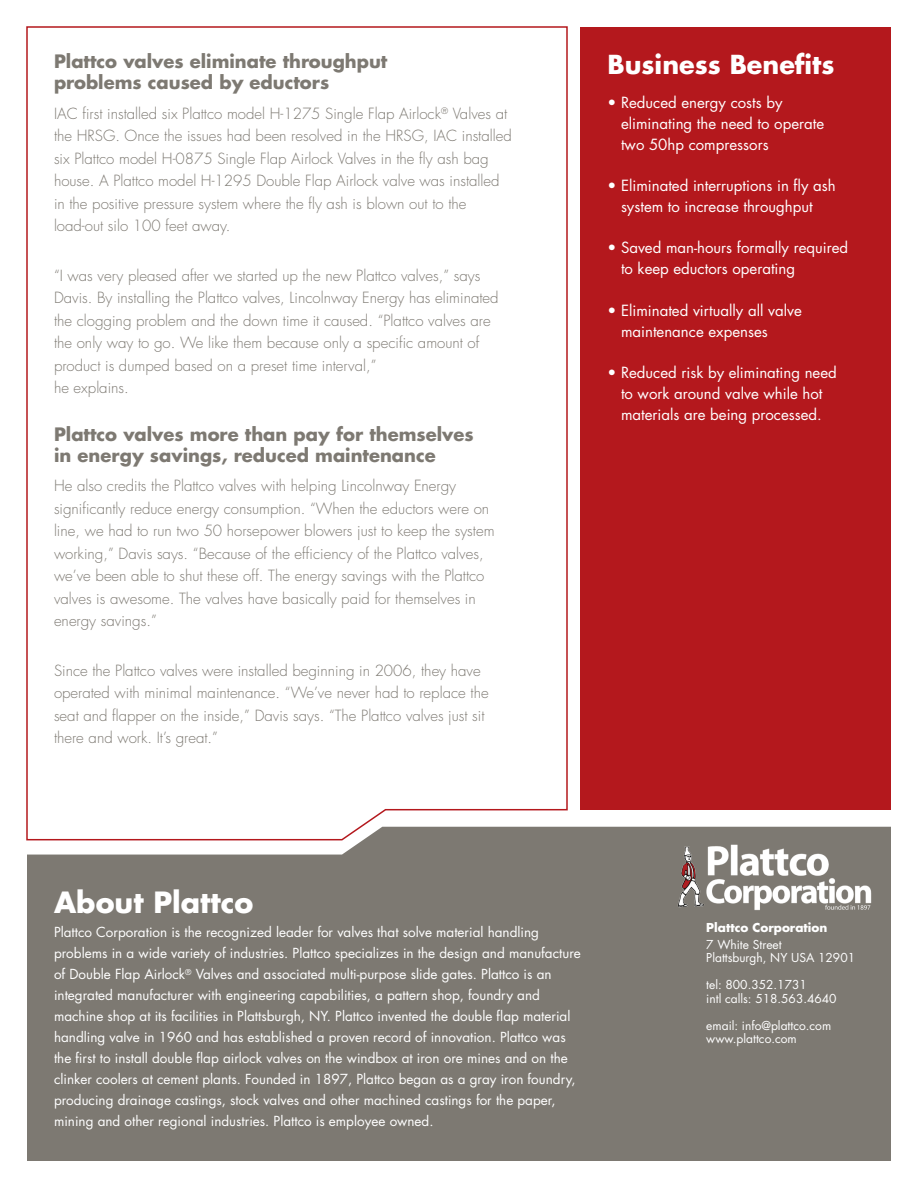
<style>
.page{position:relative;width:918px;height:1188px;background:#fff}
.page>*{position:absolute;margin:0;border:0;box-sizing:border-box;transform-origin:0 0}
.t1{font:700 28.5px "Futura";color:#fff}
.t2{font:700 25.5px "Futura";color:#fff}
.t3{font:700 18px/21px "Futura";color:#7d7972}
.t4{font:300 15px/22.5px "Futura";color:#7d7972}
.t5{font:15px/21px "Futura";color:#fff}
.t6{font:13.5px/21px "Futura";color:#fff}
.t7{font:12px/13.5px "Futura";color:#fff}
.t8{font:700 12px "Futura";color:#fff}
</style>
<div class="page">
<div style="left:27px;top:827px;width:864px;height:334px;background:#7d7972"></div>
<svg style="left:26px;top:26px;width:542px;height:815px"></svg>
<div style="left:580px;top:27px;width:311px;height:783px;background:#b4181d"></div>
<img style="left:676px;top:844px;width:196px;height:68px">
<p class="t3" style="left:54px;top:51px;width:335px">Plattco valves eliminate throughput</p>
<h2 class="t2" style="left:608px;top:47px;width:228px">Business Benefits</h2>
<p class="t3" style="left:54px;top:72px;width:277px">problems caused by eductors</p>
<p class="t4" style="left:54px;top:102px;width:459px">IAC first installed six Plattco model H-1275 Single Flap Airlock<sup>®</sup> Valves at the HRSG. Once the issues had been resolved in the HRSG, IAC installed six Plattco model H-0875 Single Flap Airlock Valves in the fly ash bag house. A Plattco model H-1295 Double Flap Airlock valve was installed in the positive pressure system where the fly ash is blown out to the load-out silo 100 feet away.</p>
<p class="t4" style="left:54px;top:264px;width:446px">“I was very pleased after we started up the new Plattco valves,” says Davis. By installing the Plattco valves, Lincolnway Energy has eliminated the clogging problem and the down time it caused. “Plattco valves are the only way to go. We like them because only a specific amount of product is dumped based on a preset time interval,”<br>he explains.</p>
<p class="t3" style="left:54px;top:423px;width:421px">Plattco valves more than pay for themselves in energy savings, reduced maintenance</p>
<p class="t4" style="left:54px;top:475px;width:442px">He also credits the Plattco valves with helping Lincolnway Energy significantly reduce energy consumption. “When the eductors were on line, we had to run two 50 horsepower blowers just to keep the system working,” Davis says. “Because of the efficiency of the Plattco valves, we’ve been able to shut these off. The energy savings with the Plattco valves is awesome. The valves have basically paid for themselves in energy savings.”</p>
<p class="t4" style="left:54px;top:659px;width:436px">Since the Plattco valves were installed beginning in 2006, they have operated with minimal maintenance. “We’ve never had to replace the seat and flapper on the inside,” Davis says. “The Plattco valves just sit there and work. It’s great.”</p>
<p class="t5" style="left:621px;top:92px;width:205px;text-indent:-14px">• Reduced energy costs by eliminating the need to operate two 50hp compressors</p>
<p class="t5" style="left:621px;top:175px;width:216px;text-indent:-14px">• Eliminated interruptions in fly ash system to increase throughput</p>
<p class="t5" style="left:621px;top:237px;width:229px;text-indent:-14px">• Saved man-hours formally required to keep eductors operating</p>
<p class="t5" style="left:621px;top:299px;width:182px;text-indent:-14px">• Eliminated virtually all valve maintenance expenses</p>
<p class="t5" style="left:608px;top:362px;width:231px;text-align:center">• Reduced risk by eliminating need to work around valve while hot materials are being processed.</p>
<h1 class="t1" style="left:54px;top:882px;width:201px">About Plattco</h1>
<p class="t6" style="left:54px;top:922px;width:528px">Plattco Corporation is the recognized leader for valves that solve material handling problems in a wide variety of industries. Plattco specializes in the design and manufacture of Double Flap Airlock<sup>®</sup> Valves and associated multi-purpose slide gates. Plattco is an integrated manufacturer with engineering capabilities, a pattern shop, foundry and machine shop at its facilities in Plattsburgh, NY. Plattco invented the double flap material handling valve in 1960 and has established a proven record of innovation. Plattco was the first to install double flap airlock valves on the windbox at iron ore mines and on the clinker coolers at cement plants. Founded in 1897, Plattco began as a gray iron foundry, producing drainage castings, stock valves and other machined castings for the paper, mining and other regional industries. Plattco is employee owned.</p>
<p class="t8" style="left:706px;top:919px;width:123px">Plattco Corporation</p>
<p class="t7" style="left:706px;top:938px;width:150px">7 White Street<br>Plattsburgh, NY USA 12901</p>
<p class="t7" style="left:706px;top:978px;width:132px">tel: 800.352.1731<br>intl calls: 518.563.4640</p>
<p class="t7" style="left:706px;top:1019px;width:126px">email: info@plattco.com www.plattco.com</p>
</div>
